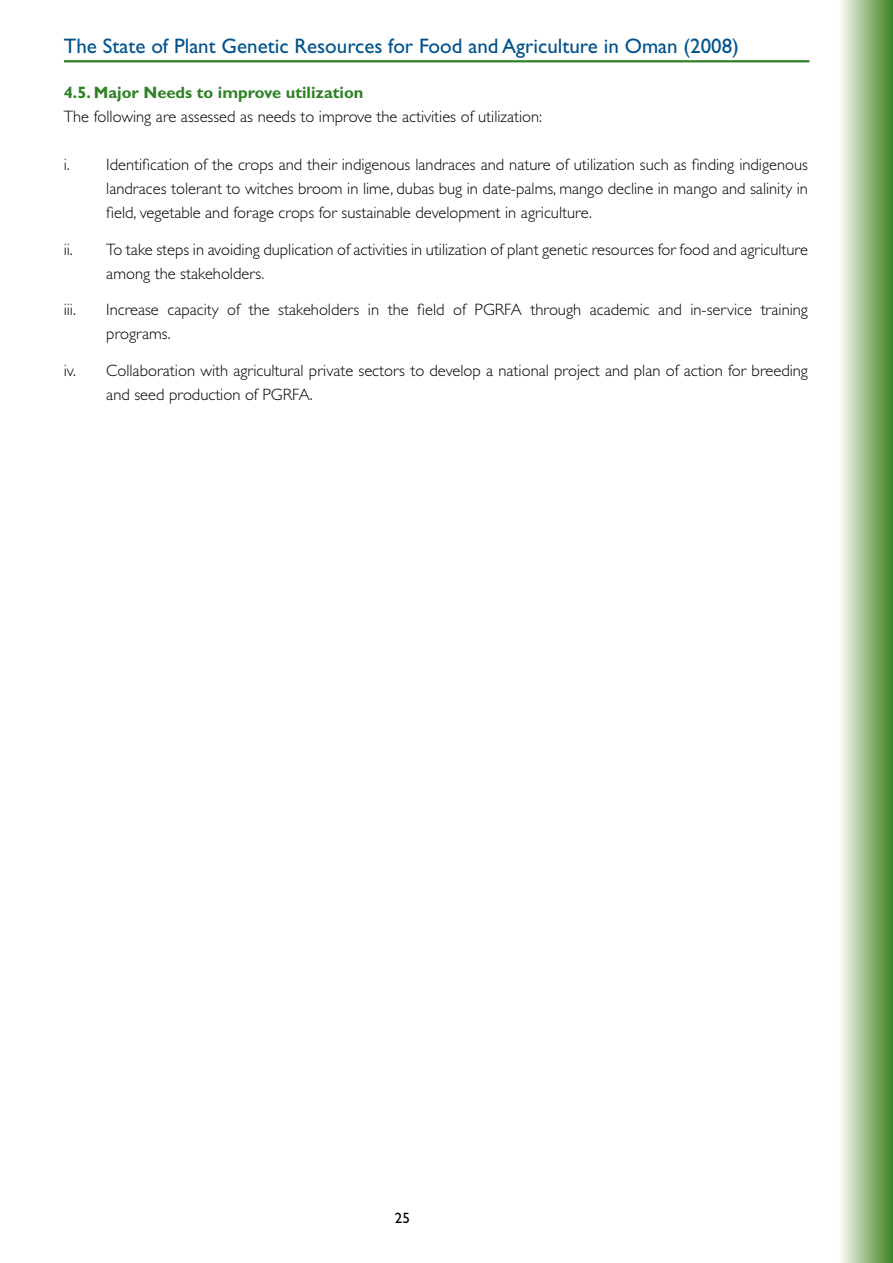
<style>
.page{position:relative;width:893px;height:1263px;background:#fff}
.page>*{position:absolute;margin:0;border:0;box-sizing:border-box;transform-origin:0 0}
.t1{font:21px "Gill Sans";color:#00528c}
.t2{font:300 16.5px/24px "Gill Sans";color:#000}
.t3{font:700 16.5px "Gill Sans";color:#2e8224}
.t4{font:15px "Gill Sans";color:#000}
</style>
<div class="page">
<div style="left:838px;top:0;width:55px;height:1263px;background:linear-gradient(to right,#fffdfb,#3e8221)"></div>
<hr style="left:64px;top:60px;width:745px;height:2px;background:#2e8224">
<p class="t1" style="left:64px;top:34px;width:677px">The State of Plant Genetic Resources for Food and Agriculture in Oman (2008)</p>
<p class="t3" style="left:64px;top:82px;width:301px">4.5. Major Needs to improve utilization</p>
<p class="t2" style="left:64px;top:104px;width:480px">The following are assessed as needs to improve the activities of utilization:</p>
<p class="t2" style="left:106px;top:152px;width:703px;text-align:justify;text-indent:-43px">i. Identification of the crops and their indigenous landraces and nature of utilization such as finding indigenous landraces tolerant to witches broom in lime, dubas bug in date-palms, mango decline in mango and salinity in field, vegetable and forage crops for sustainable development in agriculture.</p>
<p class="t2" style="left:106px;top:237px;width:703px;text-indent:-43px">ii. To take steps in avoiding duplication of activities in utilization of plant genetic resources for food and agriculture among the stakeholders.</p>
<p class="t2" style="left:64px;top:298px;width:14px">iii.</p>
<p class="t2" style="left:106px;top:298px;width:703px">Increase capacity of the stakeholders in the field of PGRFA through academic and in-service training programs.</p>
<p class="t2" style="left:106px;top:359px;width:703px;text-indent:-43px">iv. Collaboration with agricultural private sectors to develop a national project and plan of action for breeding and seed production of PGRFA.</p>
<p class="t4" style="left:395px;top:1210px;width:16px">25</p>
</div>
